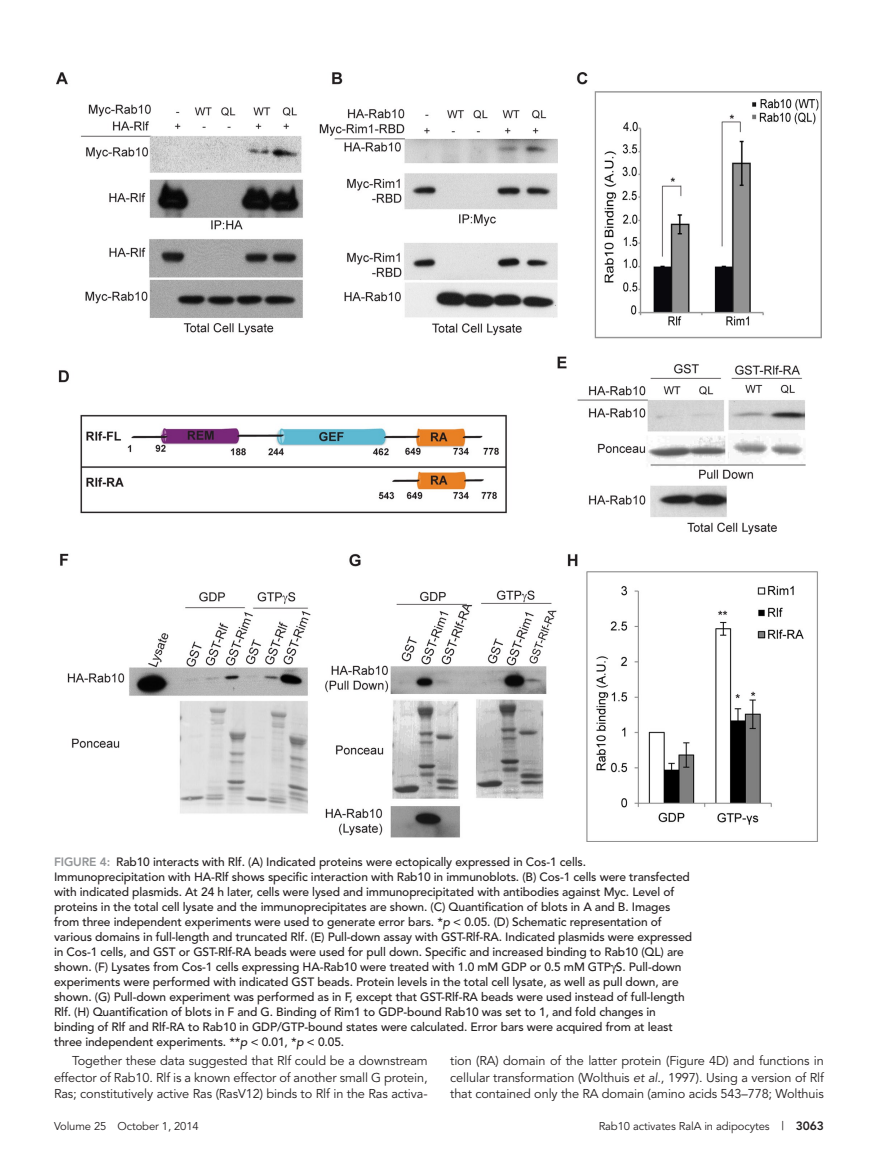
<style>
.page{position:relative;width:878px;height:1175px;background:#fff}
.page>*{position:absolute;margin:0;border:0;box-sizing:border-box;transform-origin:0 0}
.Para{font:12.75px/16.5px "Avenir";letter-spacing:-.01em;color:#231f20;text-align:justify}
.FigCaption_35_5p{font:500 12px/15px "Avenir";letter-spacing:-.01em;color:#231f20}
.t1{font:11.25px "Avenir";letter-spacing:-.01em;color:#231f20}
.s1{font-weight:800;color:#939598}
.s2{font-style:italic}
.s3{font-size:12px}
.s4{font-weight:800;font-size:12px}
</style>
<div class="page">
<img style="left:56px;top:72px;width:765px;height:769px">
<p class="FigCaption_35_5p" style="left:54px;top:854px;width:639px"><span class="s1">FIGURE 4:</span> Rab10 interacts with Rlf. (A) Indicated proteins were ectopically expressed in Cos-1 cells.<br>Immunoprecipitation with HA-Rlf shows specific interaction with Rab10 in immunoblots. (B) Cos-1 cells were transfected with indicated plasmids. At 24 h later, cells were lysed and immunoprecipitated with antibodies against Myc. Level of proteins in the total cell lysate and the immunoprecipitates are shown. (C) Quantification of blots in A and B. Images from three independent experiments were used to generate error bars. *<span class="s2">p</span> &lt; 0.05. (D) Schematic representation of various domains in full-length and truncated Rlf. (E) Pull-down assay with GST-Rlf-RA. Indicated plasmids were expressed in Cos-1 cells, and GST or GST-Rlf-RA beads were used for pull down. Specific and increased binding to Rab10 (QL) are shown. (F) Lysates from Cos-1 cells expressing HA-Rab10 were treated with 1.0 mM GDP or 0.5 mM GTP S. Pull-down experiments were performed with indicated GST beads. Protein levels in the total cell lysate, as well as pull down, are shown. (G) Pull-down experiment was performed as in F, except that GST-Rlf-RA beads were used instead of full-length Rlf. (H) Quantification of blots in F and G. Binding of Rim1 to GDP-bound Rab10 was set to 1, and fold changes in binding of Rlf and Rlf-RA to Rab10 in GDP/GTP-bound states were calculated. Error bars were acquired from at least three independent experiments. **<span class="s2">p</span> &lt; 0.01, *<span class="s2">p</span> &lt; 0.05.</p>
<p class="Para" style="left:54px;top:1053px;width:375px;text-indent:18px">Together these data suggested that Rlf could be a downstream effector of Rab10. Rlf is a known effector of another small G protein, Ras; constitutively active Ras (RasV12) binds to Rlf in the Ras activa-</p>
<p class="Para" style="left:450px;top:1053px;width:375px">tion (RA) domain of the latter protein (Figure 4D) and functions in cellular transformation (Wolthuis <span class="s2">et al</span>., 1997). Using a version of Rlf that contained only the RA domain (amino acids 543–778; Wolthuis</p>
<p class="t1" style="left:54px;top:1119px;width:146px">Volume 25 October 1, 2014</p>
<p class="t1" style="left:598px;top:1119px;width:227px">Rab10 activates RalA in adipocytes <span class="s3">|</span> <span class="s4">3063</span></p>
</div>
